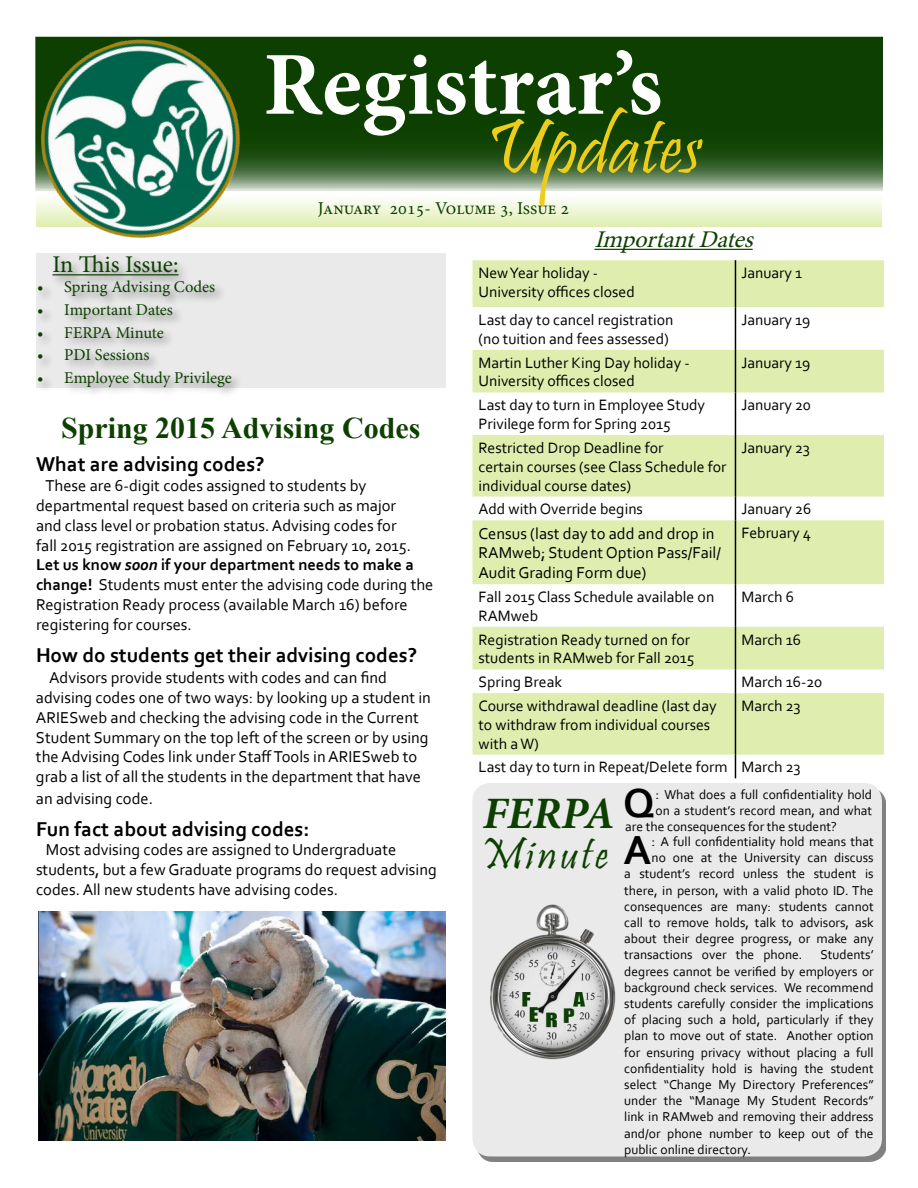
<style>
.page{position:relative;width:918px;height:1188px;background:#fff}
.page>*{position:absolute;margin:0;border:0;box-sizing:border-box;transform-origin:0 0}
.t1{font:700 90px "Minion Pro";color:#fff}
.t2{font:79.5px "Pristina";color:#eccd19}
.t3{font:45px "Pristina";letter-spacing:.075em;color:#0d4000}
.t4{font:italic 700 45px "Minion Pro";color:#0d4000}
.t5{font:700 42.6px "Corbel";color:#000}
.t6{font:700 30px "Times New Roman";color:#0d4000}
.t7{font:italic 24px "Minion Pro";color:#0d4000}
.t8{font:24px "Minion Pro";color:#0d4000}
.t9{font:700 21px "Corbel";color:#000}
.t10{font:18px "Minion Pro";letter-spacing:-.005em;color:#0d4000}
.t11{font:16.5px/19.8px "Corbel";color:#000}
.t12{font:16.5px "Minion Pro";letter-spacing:-.005em;color:#0d4000}
.t13{font:15.75px/18.9px "Corbel";color:#000}
.t14{font:13.5px/16.2px "Corbel";color:#000;text-align:justify}
.s1{font-weight:700}
.s2{font-weight:700;font-style:italic}
.s3{font-size:15px}
</style>
<div class="page">
<div style="left:36px;top:254px;width:410px;height:134px;background:#eaeaea"></div>
<svg style="left:269px;top:40px;width:611px;height:148px;background:#1e4e13"></svg>
<div style="left:35px;top:37px;width:848px;height:154px;border:2px solid #0d4000"></div>
<svg style="left:269px;top:199px;width:613px;height:27px;background:#edf5d3"></svg>
<div style="left:472px;top:260px;width:412px;height:47px;background:#dfeeaf"></div>
<svg style="left:472px;top:350px;width:412px;height:405px;fill:#dfeeaf"></svg>
<hr style="left:735px;top:260px;width:1px;height:47px;background:#000">
<hr style="left:735px;top:307px;width:1px;height:43px;background:#000">
<hr style="left:735px;top:350px;width:1px;height:42px;background:#000">
<hr style="left:735px;top:392px;width:1px;height:43px;background:#000">
<hr style="left:735px;top:435px;width:1px;height:62px;background:#000">
<svg style="left:735px;top:497px;width:1px;height:23px"></svg>
<hr style="left:735px;top:520px;width:1px;height:64px;background:#000">
<hr style="left:735px;top:584px;width:1px;height:43px;background:#000">
<hr style="left:735px;top:627px;width:1px;height:42px;background:#000">
<svg style="left:735px;top:669px;width:1px;height:24px"></svg>
<hr style="left:735px;top:693px;width:1px;height:62px;background:#000">
<svg style="left:735px;top:755px;width:1px;height:23px"></svg>
<div style="left:477px;top:788px;width:409px;height:374px;background:#000;opacity:.5"></div>
<div style="left:473px;top:783px;width:409px;height:373px;background:#eaeaea;border-radius:18px"></div>
<div style="left:35px;top:278px;width:209px;height:121px;background:#000;opacity:.5"></div>
<hr style="left:594px;top:249px;width:159px;height:1px;background:#0d4000">
<div style="left:50px;top:252px;width:141px;height:37px;background:#000;opacity:.5"></div>
<hr style="left:52px;top:274px;width:127px;height:1px;background:#0d4000">
<img style="left:35px;top:36px;width:234px;height:231px">
<img style="left:490px;top:904px;width:126px;height:156px">
<img style="left:39px;top:911px;width:407px;height:230px">
<h1 class="t1" style="left:263px;top:22px;width:401px">Registrar’s</h1>
<h2 class="t2" style="left:485px;top:103px;width:218px">Updates</h2>
<p class="t10" style="left:318px;top:196px;width:253px">January 2015- Volume 3, Issue 2</p>
<h3 class="t8" style="left:52px;top:249px;width:128px">In This Issue:</h3>
<p class="t12" style="left:37px;top:276px;width:180px">• Spring Advising Codes</p>
<p class="t12" style="left:37px;top:299px;width:137px">• Important Dates</p>
<p class="t12" style="left:37px;top:321px;width:128px">• FERPA Minute</p>
<p class="t12" style="left:37px;top:344px;width:114px">• PDI Sessions</p>
<p class="t12" style="left:37px;top:366px;width:196px">• Employee Study Privilege</p>
<h3 class="t6" style="left:61px;top:407px;width:361px">Spring 2015 Advising Codes</h3>
<p class="t9" style="left:36px;top:451px;width:230px">What are advising codes?</p>
<p class="t11" style="left:36px;top:475px;width:399px;text-indent:9px">These are 6-digit codes assigned to students by departmental request based on criteria such as major<br>and class level or probation status. Advising codes for<br>fall 2015 registration are assigned on February 10, 2015.<br><span class="s1">Let us know</span> <span class="s2">soon</span> <span class="s1">if your department needs to make a change!</span> Students must enter the advising code during the Registration Ready process (available March 16) before registering for courses.</p>
<p class="t9" style="left:36px;top:642px;width:383px">How do students get their advising codes?</p>
<p class="t11" style="left:36px;top:667px;width:396px;text-indent:13px">Advisors provide students with codes and can find advising codes one of two ways: by looking up a student in ARIESweb and checking the advising code in the Current Student Summary on the top left of the screen or by using the Advising Codes link under Staff Tools in ARIESweb to grab a list of all the students in the department that have</p>
<p class="t11" style="left:36px;top:788px;width:119px">an advising code.</p>
<p class="t9" style="left:36px;top:816px;width:275px">Fun fact about advising codes:</p>
<p class="t11" style="left:36px;top:840px;width:402px;text-indent:10px">Most advising codes are assigned to Undergraduate students, but a few Graduate programs do request advising codes. All new students have advising codes.</p>
<h3 class="t7" style="left:594px;top:223px;width:168px">ImportantDates</h3>
<p class="t13" style="left:478px;top:263px;width:158px">New Year holiday -<br>University offices closed</p>
<p class="t13" style="left:741px;top:263px;width:62px">January 1</p>
<p class="t13" style="left:478px;top:310px;width:197px">Last day to cancel registration (no tuition and fees assessed)</p>
<p class="t13" style="left:741px;top:310px;width:71px">January 19</p>
<p class="t13" style="left:478px;top:353px;width:213px">Martin Luther King Day holiday -<br>University offices closed</p>
<p class="t13" style="left:741px;top:353px;width:71px">January 19</p>
<p class="t13" style="left:478px;top:395px;width:228px">Last day to turn in Employee Study<br>Privilege form for Spring 2015</p>
<p class="t13" style="left:741px;top:395px;width:71px">January 20</p>
<p class="t13" style="left:478px;top:438px;width:249px">Restricted Drop Deadline for<br>certain courses (see Class Schedule for individual course dates)</p>
<p class="t13" style="left:741px;top:438px;width:70px">January 23</p>
<p class="t13" style="left:478px;top:499px;width:166px">Add with Override begins</p>
<p class="t13" style="left:741px;top:499px;width:72px">January 26</p>
<p class="t11" style="left:478px;top:523px;width:244px">Census (last day to add and drop in<br>RAMweb; Student Option Pass/Fail/<br>Audit Grading Form due)</p>
<p class="t13" style="left:741px;top:523px;width:71px">February 4</p>
<p class="t13" style="left:479px;top:587px;width:237px">Fall 2015 Class Schedule available on<br>RAMweb</p>
<p class="t13" style="left:741px;top:587px;width:54px">March 6</p>
<p class="t13" style="left:479px;top:629px;width:217px">Registration Ready turned on for students in RAMweb for Fall 2015</p>
<p class="t13" style="left:741px;top:629px;width:61px">March 16</p>
<p class="t13" style="left:479px;top:672px;width:85px">Spring Break</p>
<p class="t13" style="left:741px;top:672px;width:82px">March 16-20</p>
<p class="t13" style="left:479px;top:696px;width:240px">Course withdrawal deadline (last day to withdraw from individual courses with a W)</p>
<p class="t13" style="left:741px;top:696px;width:61px">March 23</p>
<p class="t13" style="left:479px;top:757px;width:324px">Last day to turn in Repeat/Delete form March 23</p>
<h3 class="t5" style="left:623px;top:776px;width:34px">Q</h3>
<p class="t14" style="left:656px;top:786px;width:218px"><span class="s3">:</span> What does a full confidentiality hold</p>
<h3 class="t4" style="left:483px;top:782px;width:134px">FERPA</h3>
<p class="t14" style="left:656px;top:802px;width:218px">on a student’s record mean, and what</p>
<p class="t14" style="left:625px;top:818px;width:213px">are the consequences for the student?</p>
<h3 class="t5" style="left:624px;top:823px;width:29px">A</h3>
<p class="t14" style="left:652px;top:833px;width:224px"><span class="s3">:</span> A full confidentiality hold means that</p>
<h3 class="t3" style="left:481px;top:829px;width:129px">Minute</h3>
<p class="t14" style="left:652px;top:849px;width:224px">no one at the University can discuss</p>
<p class="t14" style="left:624px;top:865px;width:251px">a student’s record unless the student is</p>
<p class="t14" style="left:624px;top:882px;width:251px">there, in person, with a valid photo ID. The</p>
<p class="t14" style="left:624px;top:898px;width:251px">consequences are many: students cannot</p>
<p class="t14" style="left:624px;top:914px;width:251px">call to remove holds, talk to advisors, ask</p>
<p class="t14" style="left:624px;top:930px;width:251px">about their degree progress, or make any</p>
<p class="t14" style="left:624px;top:946px;width:180px">transactions over the phone.</p>
<p class="t14" style="left:624px;top:946px;width:251px;text-indent:196px">Students’ degrees cannot be verified by employers or background check services. We recommend students carefully consider the implications of placing such a hold, particularly if they plan to move out of state. Another option for ensuring privacy without placing a full confidentiality hold is having the student select “Change My Directory Preferences” under the “Manage My Student Records” link in RAMweb and removing their address and/or phone number to keep out of the public online directory.</p>
</div>
